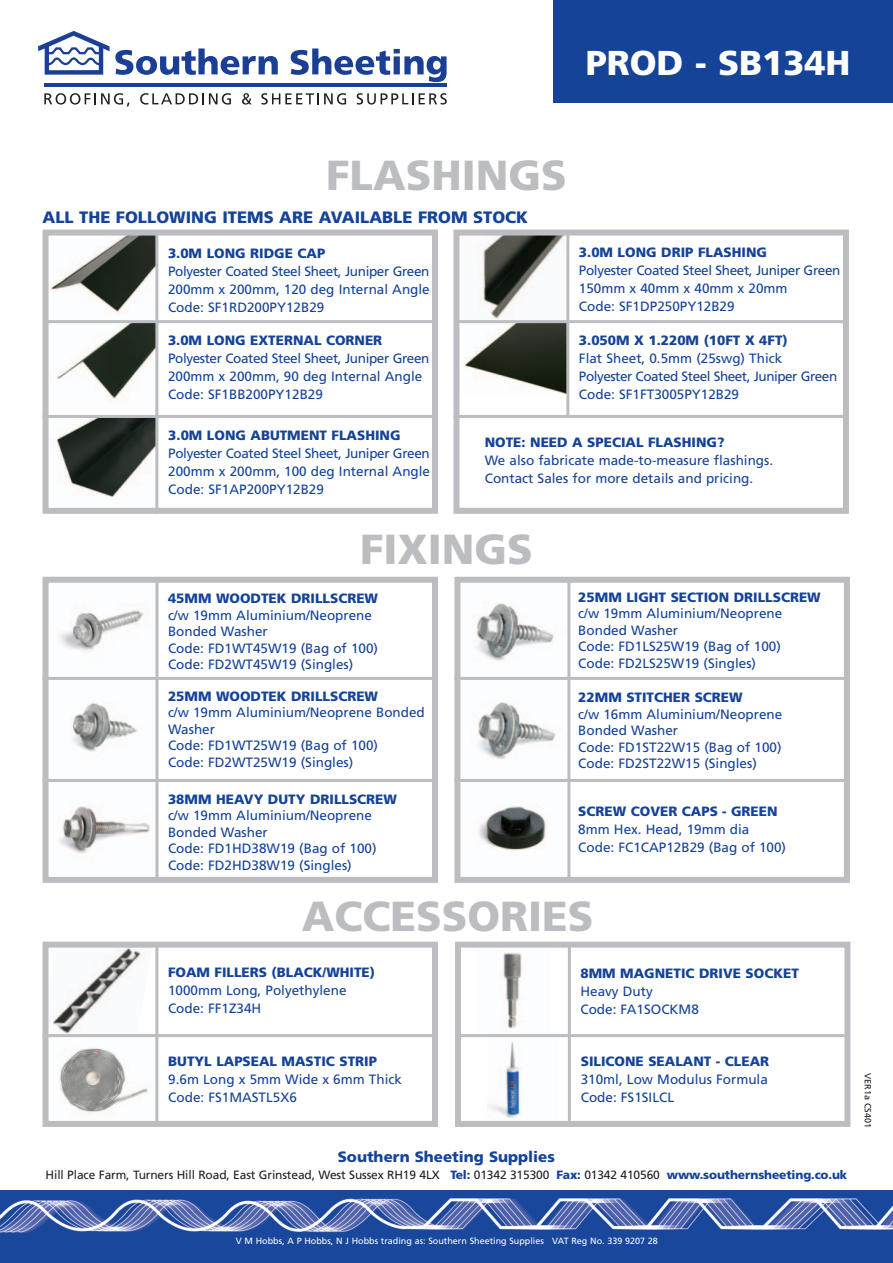
<style>
.page{position:relative;width:893px;height:1263px;background:#fff}
.page>*{position:absolute;margin:0;border:0;box-sizing:border-box;transform-origin:0 0}
.t1{font:900 42px "Frutiger";color:#bcbdc0}
.t2{font:900 34.5px "Frutiger";color:#fff}
.t3{font:900 16.5px "Frutiger";color:#154398}
.t4{font:900 15px "Frutiger";color:#154398}
.t5{font:13.5px/16.5px "Frutiger";color:#154398}
.t6{font:900 13.5px "Frutiger";color:#154398}
.t7{font:13.5px/18px "Frutiger";letter-spacing:-.03em;color:#154398}
.t8{font:12px "Frutiger";letter-spacing:-.01em;color:#231f20}
.t9{font:9px "Frutiger";color:#fff}
.t10{font:9px "Frutiger";color:#231f20}
.s1{font-weight:900;color:#154398}
</style>
<div class="page">
<div style="left:553px;top:0;width:340px;height:102px;background:#154398"></div>
<svg style="left:291px;top:48px;width:156px;height:34px"></svg>
<hr style="left:45px;top:83px;width:402px;height:4px;background:#1b3f94">
<svg style="left:44px;top:93px;width:86px;height:13px"></svg>
<svg style="left:140px;top:93px;width:91px;height:12px"></svg>
<svg style="left:242px;top:93px;width:10px;height:12px"></svg>
<svg style="left:261px;top:93px;width:85px;height:12px"></svg>
<svg style="left:357px;top:93px;width:90px;height:12px"></svg>
<svg style="left:38px;top:31px;width:240px;height:44px"></svg>
<img style="left:0;top:1191px;width:893px;height:72px">
<img style="left:56px;top:418px;width:99px;height:80px">
<img style="left:58px;top:584px;width:98px;height:93px">
<svg style="left:72px;top:680px;width:84px;height:99px"></svg>
<img style="left:59px;top:782px;width:97px;height:94px">
<img style="left:473px;top:603px;width:82px;height:58px">
<svg style="left:478px;top:702px;width:78px;height:58px"></svg>
<svg style="left:478px;top:806px;width:68px;height:44px"></svg>
<img style="left:50px;top:237px;width:105px;height:76px">
<svg style="left:50px;top:323px;width:105px;height:78px"></svg>
<div style="left:43px;top:230px;width:395px;height:284px;border:6px solid #bcbdc0"></div>
<hr style="left:44px;top:320px;width:390px;height:3px;background:#bcbdc0">
<hr style="left:155px;top:232px;width:3px;height:282px;background:#bcbdc0">
<hr style="left:156px;top:580px;width:3px;height:301px;background:#bcbdc0">
<hr style="left:43px;top:415px;width:389px;height:3px;background:#bcbdc0">
<div style="left:43px;top:577px;width:395px;height:306px;border:6px solid #bcbdc0"></div>
<img style="left:50px;top:1037px;width:105px;height:78px">
<img style="left:53px;top:949px;width:92px;height:85px">
<div style="left:43px;top:942px;width:395px;height:185px;border:6px solid #bcbdc0"></div>
<hr style="left:155px;top:943px;width:3px;height:184px;background:#bcbdc0">
<hr style="left:43px;top:1034px;width:389px;height:3px;background:#bcbdc0">
<img style="left:487px;top:1037px;width:71px;height:82px">
<img style="left:501px;top:952px;width:21px;height:77px">
<div style="left:455px;top:942px;width:395px;height:185px;border:6px solid #bcbdc0"></div>
<hr style="left:568px;top:943px;width:3px;height:184px;background:#bcbdc0">
<hr style="left:455px;top:1034px;width:390px;height:3px;background:#bcbdc0">
<img style="left:480px;top:237px;width:84px;height:82px">
<img style="left:463px;top:323px;width:103px;height:70px">
<div style="left:453px;top:230px;width:396px;height:284px;border:6px solid #bcbdc0"></div>
<hr style="left:455px;top:320px;width:390px;height:3px;background:#bcbdc0">
<hr style="left:566px;top:232px;width:3px;height:184px;background:#bcbdc0">
<hr style="left:453px;top:415px;width:390px;height:3px;background:#bcbdc0">
<hr style="left:43px;top:677px;width:389px;height:3px;background:#bcbdc0">
<hr style="left:43px;top:779px;width:389px;height:3px;background:#bcbdc0">
<hr style="left:567px;top:580px;width:3px;height:301px;background:#bcbdc0">
<div style="left:454px;top:577px;width:396px;height:306px;border:6px solid #bcbdc0"></div>
<hr style="left:454px;top:677px;width:390px;height:3px;background:#bcbdc0">
<hr style="left:454px;top:779px;width:390px;height:3px;background:#bcbdc0">
<h2 class="t2" style="left:586px;top:49px;width:266px">PROD - SB134H</h2>
<h1 class="t1" style="left:326px;top:158px;width:242px">FLASHINGS</h1>
<p class="t3" style="left:43px;top:210px;width:487px">ALL THE FOLLOWING ITEMS ARE AVAILABLE FROM STOCK</p>
<p class="t6" style="left:168px;top:248px;width:159px">3.0M LONG RIDGE CAP</p>
<p class="t5" style="left:168px;top:263px;width:263px;line-height:18px;text-align:justify">Polyester Coated Steel Sheet, Juniper Green 200mm x 200mm, 120 deg Internal Angle Code: SF1RD200PY12B29</p>
<p class="t6" style="left:168px;top:335px;width:216px">3.0M LONG EXTERNAL CORNER</p>
<p class="t5" style="left:168px;top:351px;width:263px;line-height:18px">Polyester Coated Steel Sheet, Juniper Green<br>200mm x 200mm, 90 deg Internal Angle<br>Code: SF1BB200PY12B29</p>
<p class="t6" style="left:168px;top:430px;width:234px">3.0M LONG ABUTMENT FLASHING</p>
<p class="t5" style="left:168px;top:445px;width:263px;line-height:18px;text-align:justify">Polyester Coated Steel Sheet, Juniper Green 200mm x 200mm, 100 deg Internal Angle Code: SF1AP200PY12B29</p>
<p class="t6" style="left:579px;top:247px;width:190px">3.0M LONG DRIP FLASHING</p>
<p class="t7" style="left:579px;top:262px;width:263px">Polyester Coated Steel Sheet, Juniper Green<br>150mm x 40mm x 40mm x 20mm<br>Code: SF1DP250PY12B29</p>
<p class="t6" style="left:579px;top:335px;width:210px">3.050M X 1.220M (10FT X 4FT)</p>
<p class="t5" style="left:579px;top:351px;width:260px;line-height:18px">Flat Sheet, 0.5mm (25swg) Thick<br>Polyester Coated Steel Sheet, Juniper Green<br>Code: SF1FT3005PY12B29</p>
<p class="t6" style="left:485px;top:437px;width:241px">NOTE: NEED A SPECIAL FLASHING?</p>
<p class="t5" style="left:485px;top:453px;width:290px;line-height:18px">We also fabricate made-to-measure flashings.<br>Contact Sales for more details and pricing.</p>
<h1 class="t1" style="left:360px;top:533px;width:174px">FIXINGS</h1>
<p class="t6" style="left:168px;top:593px;width:212px">45MM WOODTEK DRILLSCREW</p>
<p class="t5" style="left:168px;top:608px;width:212px">c/w 19mm Aluminium/Neoprene<br>Bonded Washer<br>Code: FD1WT45W19 (Bag of 100)<br>Code: FD2WT45W19 (Singles)</p>
<p class="t6" style="left:168px;top:690px;width:212px">25MM WOODTEK DRILLSCREW</p>
<p class="t5" style="left:168px;top:705px;width:258px">c/w 19mm Aluminium/Neoprene Bonded<br>Washer<br>Code: FD1WT25W19 (Bag of 100)<br>Code: FD2WT25W19 (Singles)</p>
<p class="t6" style="left:168px;top:793px;width:231px">38MM HEAVY DUTY DRILLSCREW</p>
<p class="t5" style="left:168px;top:808px;width:210px">c/w 19mm Aluminium/Neoprene<br>Bonded Washer<br>Code: FD1HD38W19 (Bag of 100)<br>Code: FD2HD38W19 (Singles)</p>
<p class="t6" style="left:578px;top:592px;width:244px">25MM LIGHT SECTION DRILLSCREW</p>
<p class="t5" style="left:578px;top:606px;width:205px">c/w 19mm Aluminium/Neoprene<br>Bonded Washer<br>Code: FD1LS25W19 (Bag of 100)<br>Code: FD2LS25W19 (Singles)</p>
<p class="t6" style="left:578px;top:692px;width:166px">22MM STITCHER SCREW</p>
<p class="t5" style="left:578px;top:707px;width:205px">c/w 16mm Aluminium/Neoprene<br>Bonded Washer<br>Code: FD1ST22W15 (Bag of 100)<br>Code: FD2ST22W15 (Singles)</p>
<p class="t6" style="left:578px;top:806px;width:201px">SCREW COVER CAPS - GREEN</p>
<p class="t5" style="left:578px;top:821px;width:209px;line-height:18px">8mm Hex. Head, 19mm dia<br>Code: FC1CAP12B29 (Bag of 100)</p>
<h1 class="t1" style="left:302px;top:900px;width:293px">ACCESSORIES</h1>
<p class="t6" style="left:168px;top:967px;width:209px">FOAM FILLERS (BLACK/WHITE)</p>
<p class="t5" style="left:168px;top:982px;width:180px;line-height:18px">1000mm Long, Polyethylene<br>Code: FF1Z34H</p>
<p class="t6" style="left:168px;top:1055px;width:210px">BUTYL LAPSEAL MASTIC STRIP</p>
<p class="t5" style="left:168px;top:1071px;width:235px;line-height:18px">9.6m Long x 5mm Wide x 6mm Thick<br>Code: FS1MASTL5X6</p>
<p class="t6" style="left:580px;top:968px;width:220px">8MM MAGNETIC DRIVE SOCKET</p>
<p class="t5" style="left:580px;top:983px;width:120px;line-height:18px">Heavy Duty<br>Code: FA1SOCKM8</p>
<p class="t6" style="left:581px;top:1055px;width:190px">SILICONE SEALANT - CLEAR</p>
<p class="t5" style="left:581px;top:1071px;width:189px;line-height:18px">310ml, Low Modulus Formula<br>Code: FS1SILCL</p>
<p class="t4" style="left:338px;top:1151px;width:219px">Southern Sheeting Supplies</p>
<p class="t8" style="left:46px;top:1170px;width:803px">Hill Place Farm, Turners Hill Road, East Grinstead, West Sussex RH19 4LX <span class="s1">Tel:</span> 01342 315300 <span class="s1">Fax:</span> 01342 410560 <span class="s1">www.southernsheeting.co.uk</span></p>
<p class="t10" style="left:872px;top:1073px;width:56px;rotate:90deg">VER1a CS401</p>
<p class="t9" style="left:236px;top:1238px;width:424px">V M Hobbs, A P Hobbs, N J Hobbs trading as: Southern Sheeting Supplies VAT Reg No. 339 9207 28</p>
</div>
